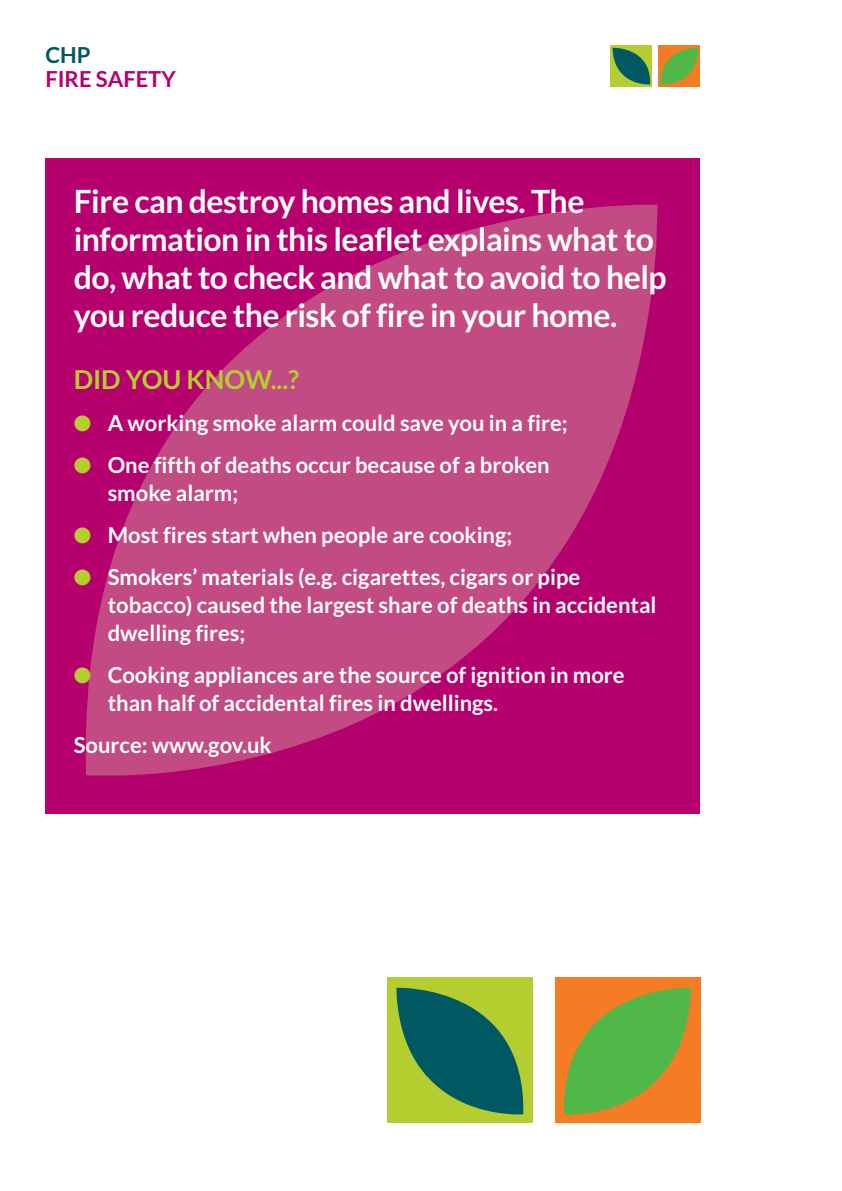
<style>
.page{position:relative;width:842px;height:1191px;background:#fff}
.page>*{position:absolute;margin:0;border:0;box-sizing:border-box;transform-origin:0 0}
.t1{font:700 32px/38px "Lato";letter-spacing:-.015em;color:#fff}
.t2{font:700 26px "Lato";color:#b5ce2f}
.t3{font:700 22px/28px "Lato";color:#fff}
.t4{font:700 22px "Lato";color:#b6006d}
.t5{font:700 22px "Lato";color:#005862}
.s1{color:#b5ce2f}
</style>
<div class="page">
<img style="left:611px;top:45px;width:41px;height:42px">
<img style="left:659px;top:45px;width:41px;height:42px">
<div style="left:45px;top:159px;width:655px;height:655px;background:#b6006d"></div>
<svg style="left:85px;top:204px;width:572px;height:572px;fill:#c24b83"></svg>
<div style="left:387px;top:977px;width:145px;height:146px;background:#b5ce2f"></div>
<svg style="left:396px;top:987px;width:128px;height:128px"></svg>
<div style="left:555px;top:977px;width:145px;height:146px;background:#f47c25"></div>
<svg style="left:563px;top:987px;width:128px;height:128px"></svg>
<p class="t5" style="left:45px;top:47px;width:47px">CHP</p>
<p class="t4" style="left:45px;top:71px;width:132px">FIRE SAFETY</p>
<h1 class="t1" style="left:74px;top:185px;width:594px">Fire can destroy homes and lives. The information in this leaflet explains what to do, what to check and what to avoid to help you reduce the risk of fire in your home.</h1>
<p class="t2" style="left:74px;top:370px;width:227px">DID YOU KNOW...?</p>
<p class="t3" style="left:74px;top:411px;width:495px"><span class="s1">●</span> A working smoke alarm could save you in a fire;</p>
<p class="t3" style="left:108px;top:453px;width:443px;text-indent:-34px"><span class="s1">●</span> One fifth of deaths occur because of a broken smoke alarm;</p>
<p class="t3" style="left:74px;top:523px;width:440px"><span class="s1">●</span> Most fires start when people are cooking;</p>
<p class="t3" style="left:108px;top:565px;width:550px;text-indent:-34px"><span class="s1">●</span> Smokers’ materials (e.g. cigarettes, cigars or pipe tobacco) caused the largest share of deaths in accidental dwelling fires;</p>
<p class="t3" style="left:108px;top:663px;width:518px;text-indent:-34px"><span class="s1">●</span> Cooking appliances are the source of ignition in more than half of accidental fires in dwellings.</p>
<p class="t3" style="left:74px;top:733px;width:199px">Source: www.gov.uk</p>
</div>
